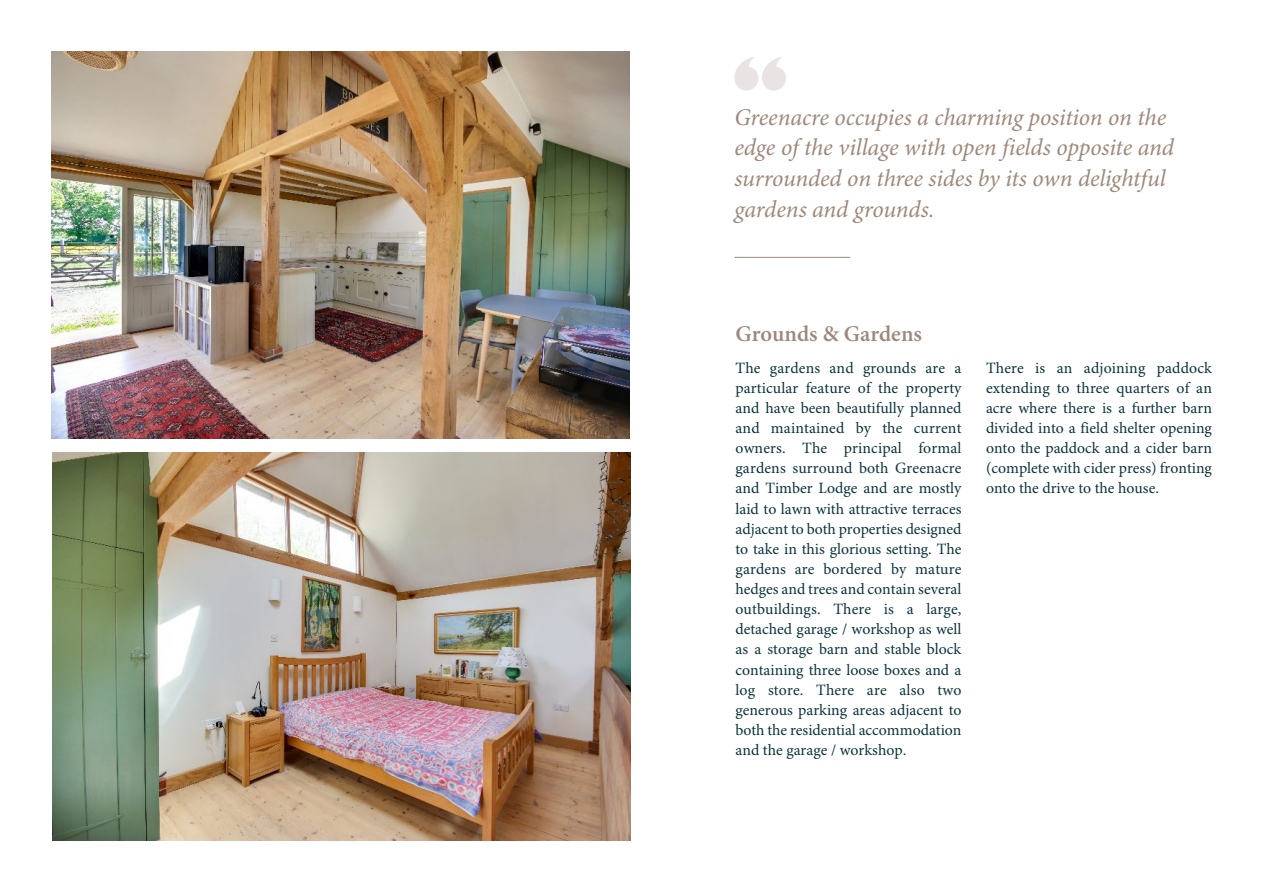
<style>
.page{position:relative;width:1263px;height:893px;background:#fff}
.page>*{position:absolute;margin:0;border:0;box-sizing:border-box;transform-origin:0 0}
.t1{font:italic 24px/30.8px "Minion Pro";letter-spacing:-.01em;color:#9e887b}
.t2{font:600 22.5px "Minion Pro";color:#9e887b}
.t3{font:15.75px/20.1px "Minion Pro";color:#0b333d;text-align:justify}
</style>
<div class="page">
<hr style="left:734px;top:257px;width:116px;height:1px;background:#9e887b">
<svg style="left:734px;top:57px;width:52px;height:34px"></svg>
<img style="left:51px;top:51px;width:578px;height:388px">
<img style="left:52px;top:453px;width:579px;height:387px">
<h1 class="t1" style="left:734px;top:104px;width:441px">Greenacre occupies a charming position on the edge of the village with open fields opposite and surrounded on three sides by its own delightful gardens and grounds.</h1>
<h2 class="t2" style="left:735px;top:325px;width:188px">Grounds &amp; Gardens</h2>
<p class="t3" style="left:735px;top:359px;width:227px">The gardens and grounds are a particular feature of the property and have been beautifully planned and maintained by the current owners. The principal formal gardens surround both Greenacre and Timber Lodge and are mostly laid to lawn with attractive terraces adjacent to both properties designed to take in this glorious setting. The gardens are bordered by mature hedges and trees and contain several outbuildings. There is a large, detached garage / workshop as well as a storage barn and stable block containing three loose boxes and a log store. There are also two generous parking areas adjacent to both the residential accommodation and the garage / workshop.</p>
<p class="t3" style="left:986px;top:359px;width:227px">There is an adjoining paddock extending to three quarters of an acre where there is a further barn divided into a field shelter opening onto the paddock and a cider barn (complete with cider press) fronting onto the drive to the house.</p>
</div>
